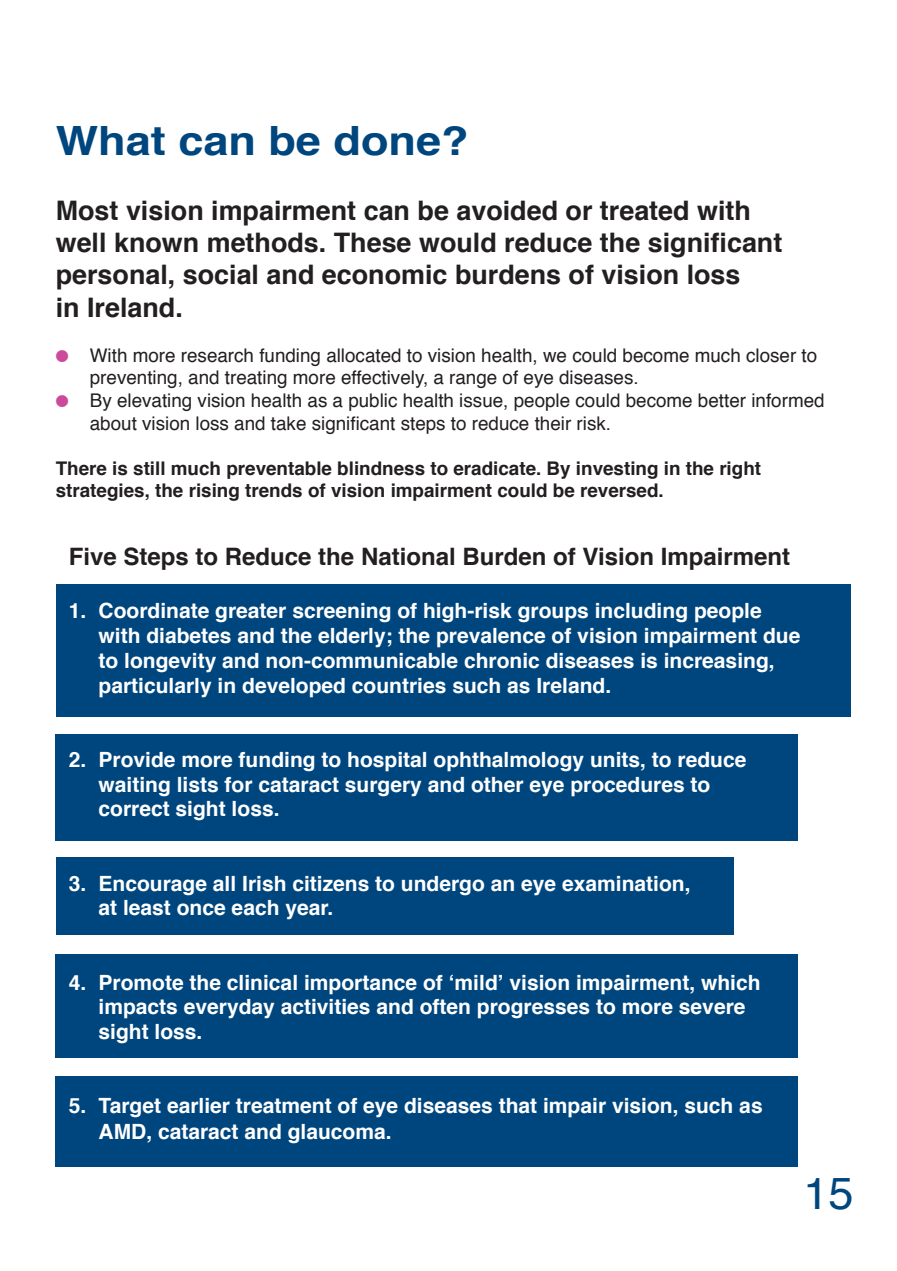
<style>
.page{position:relative;width:897px;height:1271px;background:#fff}
.page>*{position:absolute;margin:0;border:0;box-sizing:border-box;transform-origin:0 0}
.t1{font:45px "Helvetica";color:#00467e}
.heading{font:700 40.35px "Helvetica";color:#00467e;scale:1.12 1}
.body_text{font:700 26.85px/32.2px "Helvetica";color:#231f20}
.t2{font:700 24px "Helvetica";color:#231f20}
.t3{font:700 21px/24.8px "Helvetica";color:#fff}
.Bullets_2{font:18.75px/22.6px "Helvetica";color:#231f20}
.body_text-2{font:700 18.75px/22.6px "Helvetica";color:#231f20}
.s1{font-family:"Monotype Sorts";font-size:16.2px;color:#cc4a9b}
</style>
<div class="page">
<div style="left:56px;top:1075px;width:741px;height:91px;background:#00467e"></div>
<div style="left:56px;top:734px;width:741px;height:106px;background:#00467e"></div>
<div style="left:56px;top:857px;width:677px;height:78px;background:#00467e"></div>
<div style="left:56px;top:954px;width:741px;height:103px;background:#00467e"></div>
<div style="left:56px;top:584px;width:794px;height:133px;background:#00467e"></div>
<p class="heading" style="left:56px;top:105px;width:370px">What can be done?</p>
<p class="body_text" style="left:56px;top:193px;width:728px">Most vision impairment can be avoided or treated with well known methods. These would reduce the significant personal, social and economic burdens of vision loss<br>in Ireland.</p>
<p class="Bullets_2" style="left:90px;top:343px;width:728px;text-indent:-34px"><span class="s1">l</span> With more research funding allocated to vision health, we could become much closer to preventing, and treating more effectively, a range of eye diseases.</p>
<p class="Bullets_2" style="left:90px;top:388px;width:736px;text-indent:-34px"><span class="s1">l</span> By elevating vision health as a public health issue, people could become better informed about vision loss and take significant steps to reduce their risk.</p>
<p class="body_text-2" style="left:56px;top:456px;width:706px">There is still much preventable blindness to eradicate. By investing in the right strategies, the rising trends of vision impairment could be reversed.</p>
<p class="t2" style="left:69px;top:534px;width:723px">Five Steps to Reduce the National Burden of Vision Impairment</p>
<p class="t3" style="left:98px;top:597px;width:703px;text-indent:-30px">1. Coordinate greater screening of high-risk groups including people with diabetes and the elderly; the prevalence of vision impairment due to longevity and non-communicable chronic diseases is increasing, particularly in developed countries such as Ireland.</p>
<p class="t3" style="left:69px;top:746px;width:679px;text-align:center">2. Provide more funding to hospital ophthalmology units, to reduce waiting lists for cataract surgery and other eye procedures to</p>
<p class="t3" style="left:98px;top:795px;width:182px">correct sight loss.</p>
<p class="t3" style="left:69px;top:869px;width:623px">3. Encourage all Irish citizens to undergo an eye examination,</p>
<p class="t3" style="left:98px;top:894px;width:236px">at least once each year.</p>
<p class="t3" style="left:98px;top:968px;width:663px;text-indent:-30px">4. Promote the clinical importance of ‘mild’ vision impairment, which impacts everyday activities and often progresses to more severe</p>
<p class="t3" style="left:98px;top:1018px;width:105px">sight loss.</p>
<p class="t3" style="left:98px;top:1092px;width:665px;line-height:25.2px;text-indent:-30px">5. Target earlier treatment of eye diseases that impair vision, such as<br>AMD, cataract and glaucoma.</p>
<h1 class="t1" style="left:803px;top:1154px;width:52px">15</h1>
</div>
